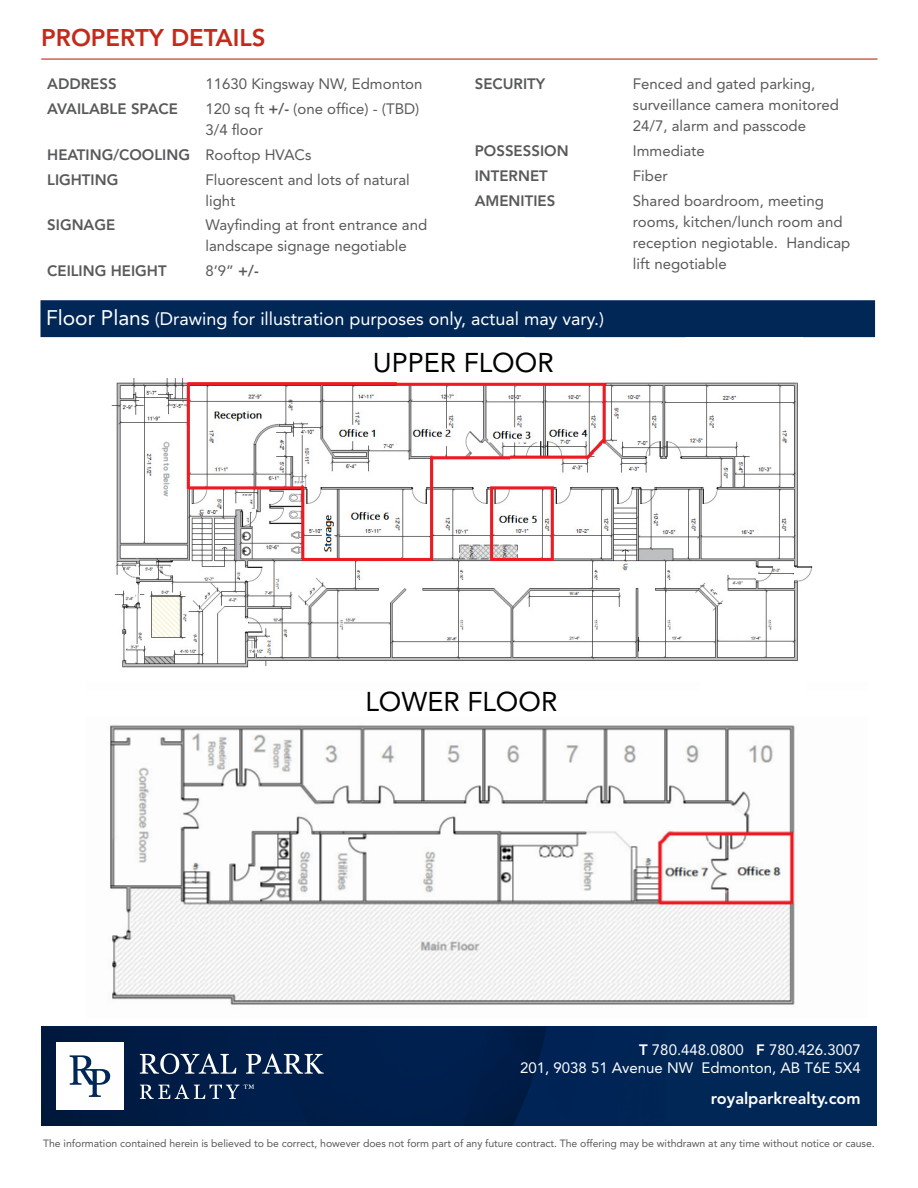
<style>
.page{position:relative;width:918px;height:1188px;background:#fff}
.page>*{position:absolute;margin:0;border:0;box-sizing:border-box;transform-origin:0 0}
.t1{font:27px "Avenir";color:#000}
.t2{font:800 24px "Avenir";color:#c32a1b}
.t3{font:18px "Avenir";color:#fff}
.t4{font:800 16.2px "Avenir";color:#fff}
.t5{font:15px/21px "Avenir";color:#58595b}
.t6{font:800 15px/24.8px "Avenir";color:#58595b}
.t7{font:15px/18px "Avenir";color:#fff;text-align:right}
.t8{font:10.5px "Avenir";letter-spacing:-.005em;color:#58595b}
.s1{font-weight:800}
.s2{font-weight:400}
.s3{font-size:21px}
</style>
<div class="page">
<div style="left:41px;top:1026px;width:836px;height:100px;background:#002756"></div>
<svg style="left:540px;top:1026px;width:7px;height:8px"></svg>
<div style="left:41px;top:1026px;width:140px;height:100px;background:#001941"></div>
<img style="left:178px;top:1026px;width:10px;height:25px">
<img style="left:181px;top:1051px;width:7px;height:2px">
<div style="left:121px;top:1081px;width:49px;height:45px;background:#001b42"></div>
<img style="left:170px;top:1074px;width:27px;height:52px">
<div style="left:197px;top:1026px;width:76px;height:100px;background:#001e4a"></div>
<div style="left:273px;top:1026px;width:215px;height:100px;background:#001f4c"></div>
<svg style="left:140px;top:1053px;width:96px;height:21px"></svg>
<svg style="left:246px;top:1054px;width:78px;height:20px"></svg>
<svg style="left:140px;top:1084px;width:114px;height:15px"></svg>
<div style="left:56px;top:1042px;width:68px;height:68px;background:#fff"></div>
<svg style="left:70px;top:1055px;width:40px;height:42px"></svg>
<hr style="left:41px;top:58px;width:837px;height:2px;background:#c32a1b">
<img style="left:108px;top:337px;width:720px;height:331px">
<img style="left:110px;top:725px;width:685px;height:280px">
<div style="left:40px;top:300px;width:835px;height:37px;background:#002756;border:2px solid #002756"></div>
<div style="left:409px;top:338px;width:116px;height:19px;background:#fff"></div>
<div style="left:67px;top:352px;width:793px;height:26px;background:#fff"></div>
<div style="left:687px;top:338px;width:116px;height:25px;background:#fff"></div>
<h2 class="t2" style="left:41px;top:24px;width:226px">PROPERTY DETAILS</h2>
<p class="t6" style="left:47px;top:72px;width:71px">ADDRESS</p>
<p class="t5" style="left:205px;top:74px;width:219px">11630 Kingsway NW, Edmonton</p>
<p class="t6" style="left:47px;top:96px;width:132px">AVAILABLE SPACE</p>
<p class="t5" style="left:205px;top:98px;width:216px">120 sq ft <span class="s1">+/-</span> (one office) - (TBD)<br>3/4 floor</p>
<p class="t6" style="left:47px;top:142px;width:266px">HEATING/COOLING <span class="s2">Rooftop HVACs<br></span>LIGHTING</p>
<p class="t6" style="left:475px;top:72px;width:72px">SECURITY</p>
<p class="t5" style="left:633px;top:74px;width:207px">Fenced and gated parking, surveillance camera monitored<br>24/7, alarm and passcode</p>
<p class="t6" style="left:475px;top:138px;width:95px">POSSESSION</p>
<p class="t5" style="left:633px;top:140px;width:73px">Immediate</p>
<p class="t6" style="left:475px;top:163px;width:75px">INTERNET</p>
<p class="t5" style="left:633px;top:165px;width:36px">Fiber</p>
<p class="t6" style="left:475px;top:188px;width:82px">AMENITIES</p>
<p class="t5" style="left:633px;top:190px;width:219px">Shared boardroom, meeting rooms, kitchen/lunch room and reception negiotable. Handicap lift negotiable</p>
<p class="t3" style="left:46px;top:309px;width:560px"><span class="s3">Floor Plans</span> (Drawing for illustration purposes only, actual may vary.)</p>
<p class="t5" style="left:205px;top:169px;width:206px">Fluorescent and lots of natural light</p>
<p class="t6" style="left:47px;top:213px;width:70px">SIGNAGE</p>
<p class="t5" style="left:205px;top:215px;width:223px">Wayfinding at front entrance and landscape signage negotiable</p>
<p class="t6" style="left:47px;top:258px;width:121px">CEILING HEIGHT</p>
<p class="t5" style="left:205px;top:260px;width:55px">8’9” <span class="s1">+/-</span></p>
<h1 class="t1" style="left:373px;top:347px;width:183px">UPPER FLOOR</h1>
<h1 class="t1" style="left:365px;top:686px;width:194px">LOWER FLOOR</h1>
<p class="t7" style="left:520px;top:1041px;width:342px"><span class="s1">T</span> 780.448.0800 <span class="s1">F</span> 780.426.3007<br>201, 9038 51 Avenue NW Edmonton, AB T6E 5X4</p>
<p class="t4" style="left:711px;top:1089px;width:151px">royalparkrealty.com</p>
<p class="t8" style="left:43px;top:1138px;width:833px">The information contained herein is believed to be correct, however does not form part of any future contract. The offering may be withdrawn at any time without notice or cause.</p>
</div>
